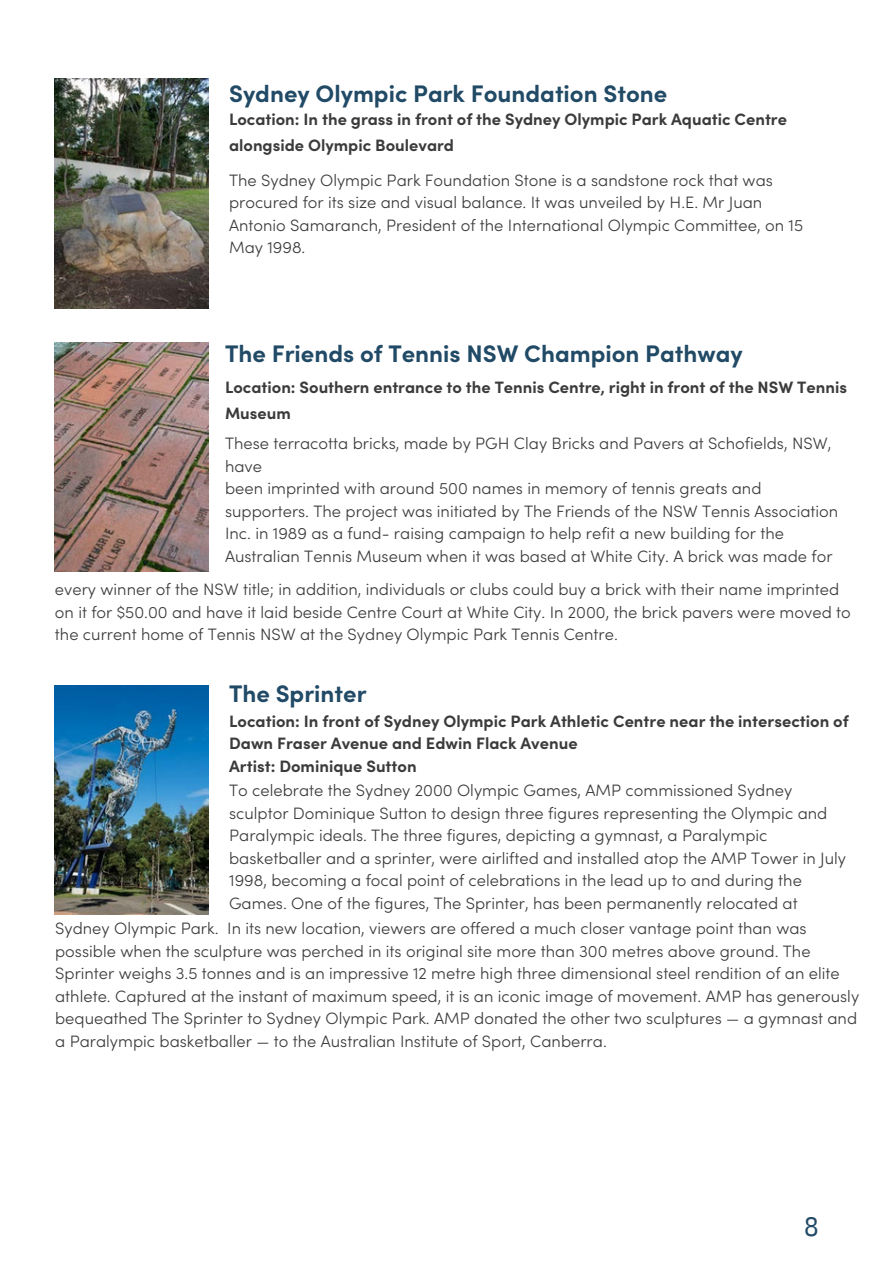
<style>
.page{position:relative;width:894px;height:1264px;background:#fff}
.page>*{position:absolute;margin:0;border:0;box-sizing:border-box;transform-origin:0 0}
.t1{font:27px "IBM Plex Sans Cond";color:#214a66}
.t2{font:700 24px "Sofia Pro";color:#214a66}
.t3{font:300 16.5px/22.5px "Sofia Pro";color:#3b3b3b}
.t4{font:700 16.5px/25.8px "Sofia Pro";color:#3b3b3b}
</style>
<div class="page">
<img style="left:55px;top:79px;width:153px;height:229px">
<img style="left:55px;top:342px;width:153px;height:229px">
<img style="left:55px;top:685px;width:153px;height:229px">
<h2 class="t2" style="left:229px;top:85px;width:440px">Sydney Olympic Park Foundation Stone</h2>
<p class="t4" style="left:229px;top:108px;width:559px">Location: In the grass in front of the Sydney Olympic Park Aquatic Centre alongside Olympic Boulevard</p>
<p class="t3" style="left:229px;top:170px;width:575px">The Sydney Olympic Park Foundation Stone is a sandstone rock that was procured for its size and visual balance. It was unveiled by H.E. Mr Juan Antonio Samaranch, President of the International Olympic Committee, on 15<br>May 1998.</p>
<p class="t2" style="left:225px;top:345px;width:519px">The Friends of Tennis NSW Champion Pathway</p>
<p class="t4" style="left:225px;top:376px;width:623px">Location: Southern entrance to the Tennis Centre, right in front of the NSW Tennis<br>Museum</p>
<h2 class="t3" style="left:225px;top:434px;width:607px">These terracotta bricks, made by PGH Clay Bricks and Pavers at Schofields, NSW, have</h2>
<p class="t3" style="left:225px;top:479px;width:614px">been imprinted with around 500 names in memory of tennis greats and supporters. The project was initiated by The Friends of the NSW Tennis Association Inc. in 1989 as a fund- raising campaign to help refit a new building for the Australian Tennis Museum when it was based at White City. A brick was made for</p>
<p class="t3" style="left:55px;top:579px;width:797px">every winner of the NSW title; in addition, individuals or clubs could buy a brick with their name imprinted on it for $50.00 and have it laid beside Centre Court at White City. In 2000, the brick pavers were moved to the current home of Tennis NSW at the Sydney Olympic Park Tennis Centre.</p>
<p class="t2" style="left:229px;top:684px;width:139px">The Sprinter</p>
<p class="t4" style="left:229px;top:711px;width:621px;line-height:22.5px">Location: In front of Sydney Olympic Park Athletic Centre near the intersection of<br>Dawn Fraser Avenue and Edwin Flack Avenue<br>Artist: Dominique Sutton</p>
<h2 class="t3" style="left:229px;top:780px;width:618px">To celebrate the Sydney 2000 Olympic Games, AMP commissioned Sydney sculptor Dominique Sutton to design three figures representing the Olympic and Paralympic ideals. The three figures, depicting a gymnast, a Paralympic basketballer and a sprinter, were airlifted and installed atop the AMP Tower in July 1998, becoming a focal point of celebrations in the lead up to and during the Games. One of the figures, The Sprinter, has been permanently relocated at</h2>
<p class="t3" style="left:55px;top:918px;width:805px">Sydney Olympic Park. In its new location, viewers are offered a much closer vantage point than was possible when the sculpture was perched in its original site more than 300 metres above ground. The Sprinter weighs 3.5 tonnes and is an impressive 12 metre high three dimensional steel rendition of an elite athlete. Captured at the instant of maximum speed, it is an iconic image of movement. AMP has generously bequeathed The Sprinter to Sydney Olympic Park. AMP donated the other two sculptures — a gymnast and a Paralympic basketballer — to the Australian Institute of Sport, Canberra.</p>
<p class="t1" style="left:803px;top:1208px;width:16px">8</p>
</div>
